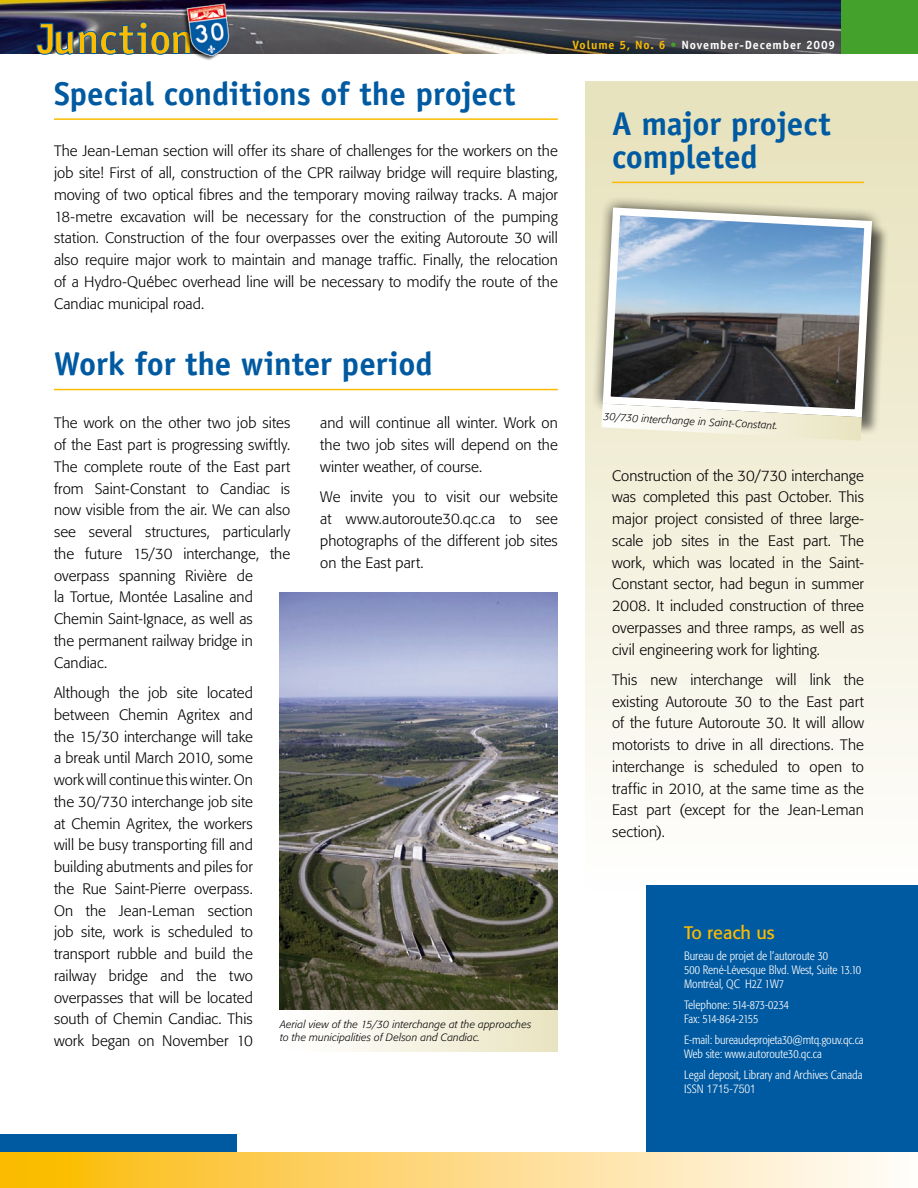
<style>
.page{position:relative;width:918px;height:1188px;background:#fff}
.page>*{position:absolute;margin:0;border:0;box-sizing:border-box;transform-origin:0 0}
.t1{font:700 33px/33px "Officina Sans Std";letter-spacing:-.005em;color:#005aa1}
.t2{font:18px "Formata";color:#fabb00}
.t3{font:300 15px/21.8px "Formata";letter-spacing:.005em;color:#000;text-align:justify}
.t4{font:300 condensed 12px/14.2px "Formata";color:#fff}
.t5{font:700 12px "Officina Sans Std";letter-spacing:.07em;color:#fff}
.t6{font:300 condensed 12px "Helvetica Neue";letter-spacing:-.01em;color:#fff}
.t7{font:italic 300 10.5px/13.5px "Formata";letter-spacing:.015em;color:#000}
.s1{color:#fabb00}
.s2{color:#44a12b}
.s3{font-family:"Formata"}
</style>
<div class="page">
<img style="left:0;top:0;width:841px;height:54px">
<svg style="left:36px;top:22px;width:145px;height:33px;background:#736f4b"></svg>
<div style="left:585px;top:81px;width:333px;height:875px;background:linear-gradient(to bottom,#e6e0b8,#fff)"></div>
<div style="left:646px;top:885px;width:272px;height:279px;background:#005aa1"></div>
<div style="left:0;top:1134px;width:236px;height:23px;background:#005aa1"></div>
<svg style="left:0;top:1153px;width:918px;height:35px;background:#fdda82"></svg>
<div style="left:841px;top:0;width:77px;height:54px;background:#44a12b"></div>
<img style="left:181px;top:0;width:53px;height:60px">
<hr style="left:54px;top:118px;width:504px;height:2px;background:#fabb00">
<hr style="left:612px;top:182px;width:252px;height:1px;background:#fabb00">
<hr style="left:54px;top:389px;width:504px;height:1px;background:#fabb00">
<svg style="left:589px;top:194px;width:296px;height:236px;background:#e1dcbe"></svg>
<svg style="left:599px;top:204px;width:277px;height:217px;background:#7f8d98"></svg>
<svg style="left:602px;top:404px;width:260px;height:37px"></svg>
<div style="left:280px;top:1009px;width:278px;height:43px;background:linear-gradient(to right,#fff,#e9e4c1)"></div>
<img style="left:280px;top:592px;width:278px;height:417px">
<h1 class="t1" style="left:54px;top:77px;width:463px">Special conditions of the project</h1>
<p class="t3" style="left:54px;top:140px;width:505px">The Jean-Leman section will offer its share of challenges for the workers on the job site! First of all, construction of the CPR railway bridge will require blasting, moving of two optical fibres and the temporary moving railway tracks. A major 18-metre excavation will be necessary for the construction of the pumping station. Construction of the four overpasses over the exiting Autoroute 30 will also require major work to maintain and manage traffic. Finally, the relocation of a Hydro-Québec overhead line will be necessary to modify the route of the Candiac municipal road.</p>
<p class="t5" style="left:572px;top:38px;width:264px"><span class="s1">Volume 5, No. 6</span> <span class="s2">•</span> November-December 2009</p>
<h1 class="t1" style="left:612px;top:107px;width:220px">A major project completed</h1>
<h1 class="t1" style="left:54px;top:347px;width:380px">Work for the winter period</h1>
<p class="t3" style="left:320px;top:412px;width:239px">and will continue all winter. Work on the two job sites will depend on the winter weather, of course.</p>
<p class="t3" style="left:320px;top:486px;width:239px">We invite you to visit our website at www.autoroute30.qc.ca to see photographs of the different job sites on the East part.</p>
<p class="t3" style="left:54px;top:412px;width:238px;text-align:left">The work on the other two job sites of the East part is progressing swiftly.<br>The complete route of the East part from Saint-Constant to Candiac is now visible from the air. We can also see several structures, particularly the future 15/30 interchange, the overpass spanning Rivière de<br>la Tortue, Montée Lasaline and<br>Chemin Saint-Ignace, as well as<br>the permanent railway bridge in<br>Candiac.</p>
<p class="t3" style="left:54px;top:682px;width:200px">Although the job site located between Chemin Agritex and the 15/30 interchange will take a break until March 2010, some work will continue this winter. On the 30/730 interchange job site at Chemin Agritex, the workers will be busy transporting fill and building abutments and piles for the Rue Saint-Pierre overpass.<br>On the Jean-Leman section job site, work is scheduled to transport rubble and build the railway bridge and the two overpasses that will be located south of Chemin Candiac. This work began on November 10</p>
<p class="t7" style="left:280px;top:1017px;width:253px">Aerial view of the 15/30 interchange at the approaches to the municipalities of Delson and Candiac.</p>
<p class="t7" style="left:604px;top:410px;width:176px;rotate:3deg">30/730 interchange in Saint-Constant.</p>
<p class="t3" style="left:612px;top:465px;width:253px">Construction of the 30/730 interchange was completed this past October. This major project consisted of three large&shy;scale job sites in the East part. The work, which was located in the Saint-Constant sector, had begun in summer 2008. It included construction of three overpasses and three ramps, as well as civil engineering work for lighting.</p>
<p class="t3" style="left:612px;top:669px;width:253px">This new interchange will link the existing Autoroute 30 to the East part of the future Autoroute 30. It will allow motorists to drive in all directions. The interchange is scheduled to open to traffic in 2010, at the same time as the East part (except for the Jean-Leman section).</p>
<p class="t2" style="left:684px;top:922px;width:92px">To reach us</p>
<p class="t4" style="left:684px;top:949px;width:178px">Bureau de projet de l’autoroute 30<br>500 René-Lévesque Blvd. West, Suite 13.10<br>Montréal, QC H2Z 1W7</p>
<p class="t4" style="left:684px;top:998px;width:107px">Telephone: 514-873-0234<br>Fax: 514-864-2155</p>
<p class="t4" style="left:684px;top:1033px;width:181px">E-mail: bureaudeprojeta30@mtq.gouv.qc.ca<br>Web site: www.autoroute30.qc.ca</p>
<p class="t4" style="left:684px;top:1068px;width:180px">Legal deposit, Library and Archives Canada</p>
<p class="t6" style="left:684px;top:1082px;width:73px"><span class="s3">ISSN</span> 1715-7501</p>
</div>
